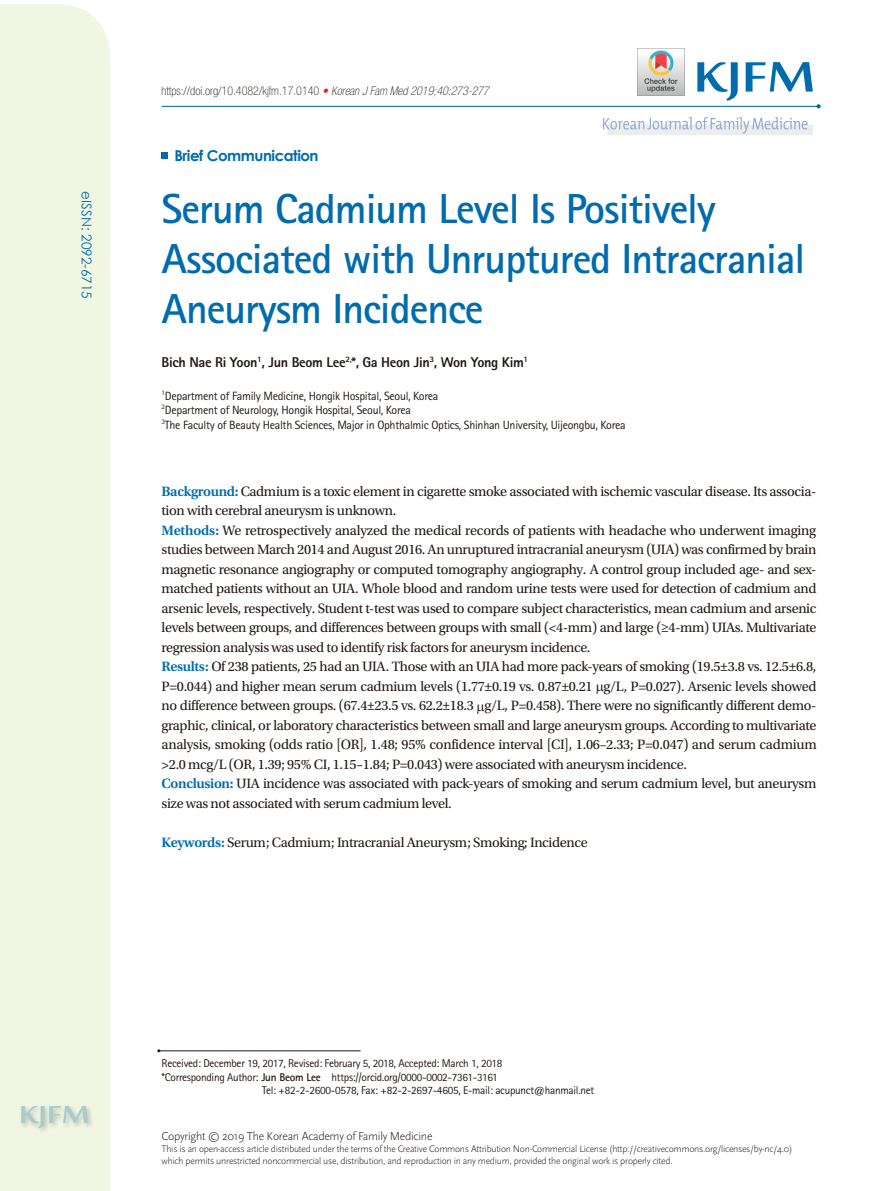
<style>
.page{position:relative;width:893px;height:1191px;background:#fff}
.page>*{position:absolute;margin:0;border:0;box-sizing:border-box;transform-origin:0 0}
.제목{font:700 42px/50.4px "Rotis Sans Serif Std";letter-spacing:-.025em;color:#006cad}
.t1{font:700 15px "Century Gothic";letter-spacing:-.03em;color:#006cad}
.영문초록{font:14.25px/19.5px "Utopia Std";letter-spacing:-.025em;color:#231916}
.저자{font:800 14.25px "Rotis Sans Serif Std";letter-spacing:-.025em;color:#231916}
.t2{font:13.5px "Century Gothic";color:#006cad}
.소속{font:12px/14.4px "Rotis Sans Serif Std";letter-spacing:-.025em;color:#231916}
.DOI_단락{font:100 condensed 12px "Helvetica Neue LT Std";color:#231916}
.t3{font:300 12px "Scala Sans";letter-spacing:-.025em;color:#231916}
.교신주소{font:11.25px "Rotis Sans Serif Std";letter-spacing:-.025em;color:#231916}
.t4{font:300 9.75px/11.7px "Scala Sans";letter-spacing:-.025em;color:#231916}
.s1{font-style:italic;color:#dd2424}
.s2{font-style:italic}
.s3{font-weight:600;color:#006cad}
.s4{font-weight:700}
</style>
<div class="page">
<div style="left:0;top:4px;width:111px;height:1187px;background:#f0f6e2"></div>
<hr style="left:162px;top:106px;width:657px;height:1px;background:#006cad">
<svg style="left:697px;top:62px;width:124px;height:46px"></svg>
<div style="left:607px;top:125px;width:206px;height:10px;background:#eceded"></div>
<svg style="left:603px;top:117px;width:204px;height:17px"></svg>
<div style="left:19px;top:1103px;width:76px;height:31px;background:#231916;opacity:.75"></div>
<svg style="left:21px;top:1106px;width:67px;height:22px"></svg>
<hr style="left:159px;top:1050px;width:202px;height:1px;background:#231916">
<div style="left:162px;top:152px;width:6px;height:7px;background:#006cad"></div>
<img style="left:638px;top:50px;width:46px;height:46px">
<p class="t2" style="left:96px;top:191px;width:109px;rotate:90deg">eISSN: 2092-6715</p>
<p class="DOI_단락" style="left:162px;top:84px;width:329px">https://doi.org/10.4082/kjfm.17.0140 <span class="s1">•</span> <span class="s2">Korean J Fam Med 2019;40:273-277</span></p>
<p class="t1" style="left:174px;top:144px;width:146px">Brief Communication</p>
<p class="제목" style="left:162px;top:182px;width:645px">Serum Cadmium Level Is Positively<br>Associated with Unruptured Intracranial<br>Aneurysm Incidence</p>
<p class="저자" style="left:162px;top:353px;width:368px">Bich Nae Ri Yoon<sup>1</sup>, Jun Beom Lee<sup>2,</sup>*, Ga Heon Jin<sup>3</sup>, Won Yong Kim<sup>1</sup></p>
<p class="소속" style="left:162px;top:388px;width:466px"><sup>1</sup>Department of Family Medicine, Hongik Hospital, Seoul, Korea<br><sup>2</sup>Department of Neurology, Hongik Hospital, Seoul, Korea<br><sup>3</sup>The Faculty of Beauty Health Sciences, Major in Ophthalmic Optics, Shinhan University, Uijeongbu, Korea</p>
<p class="영문초록" style="left:162px;top:481px;width:656px"><span class="s3">Background:</span> Cadmium is a toxic element in cigarette smoke associated with ischemic vascular disease. Its associa&shy;tion with cerebral aneurysm is unknown.</p>
<p class="영문초록" style="left:162px;top:520px;width:656px;text-align:justify"><span class="s3">Methods:</span> We retrospectively analyzed the medical records of patients with headache who underwent imaging studies between March 2014 and August 2016. An unruptured intracranial aneurysm (UIA) was confirmed by brain magnetic resonance angiography or computed tomography angiography. A control group included age- and sex&shy;matched patients without an UIA. Whole blood and random urine tests were used for detection of cadmium and arsenic levels, respectively. Student t-test was used to compare subject characteristics, mean cadmium and arsenic levels between groups, and differences between groups with small (&lt;4-mm) and large (≥4-mm) UIAs. Multivariate regression analysis was used to identify risk factors for aneurysm incidence.</p>
<p class="영문초록" style="left:162px;top:657px;width:657px;text-align:justify"><span class="s3">Results:</span> Of 238 patients, 25 had an UIA. Those with an UIA had more pack-years of smoking (19.5±3.8 vs. 12.5±6.8, P=0.044) and higher mean serum cadmium levels (1.77±0.19 vs. 0.87±0.21 g/L, P=0.027). Arsenic levels showed no difference between groups. (67.4±23.5 vs. 62.2±18.3 g/L, P=0.458). There were no significantly different demo&shy;graphic, clinical, or laboratory characteristics between small and large aneurysm groups. According to multivariate analysis, smoking (odds ratio [OR], 1.48; 95% confidence interval [CI], 1.06–2.33; P=0.047) and serum cadmium &gt;2.0 mcg/L (OR, 1.39; 95% CI, 1.15–1.84; P=0.043) were associated with aneurysm incidence.</p>
<p class="영문초록" style="left:162px;top:774px;width:656px"><span class="s3">Conclusion:</span> UIA incidence was associated with pack-years of smoking and serum cadmium level, but aneurysm size was not associated with serum cadmium level.</p>
<p class="영문초록" style="left:162px;top:832px;width:428px"><span class="s3">Keywords:</span> Serum; Cadmium; Intracranial Aneurysm; Smoking; Incidence</p>
<p class="교신주소" style="left:162px;top:1057px;width:342px">Received: December 19, 2017, Revised: February 5, 2018, Accepted: March 1, 2018</p>
<p class="교신주소" style="left:162px;top:1070px;width:338px">*Corresponding Author: <span class="s4">Jun Beom Lee</span> https://orcid.org/0000-0002-7361-3161</p>
<p class="교신주소" style="left:262px;top:1084px;width:334px">Tel: +82-2-2600-0578, Fax: +82-2-2697-4605, E-mail: acupunct@hanmail.net</p>
<p class="t3" style="left:162px;top:1129px;width:272px">Copyright © 2019 The Korean Academy of Family Medicine</p>
<p class="t4" style="left:162px;top:1143px;width:632px">This is an open-access article distributed under the terms of the Creative Commons Attribution Non-Commercial License (http://creativecommons.org/licenses/by-nc/4.0) which permits unrestricted noncommercial use, distribution, and reproduction in any medium, provided the original work is properly cited.</p>
</div>
